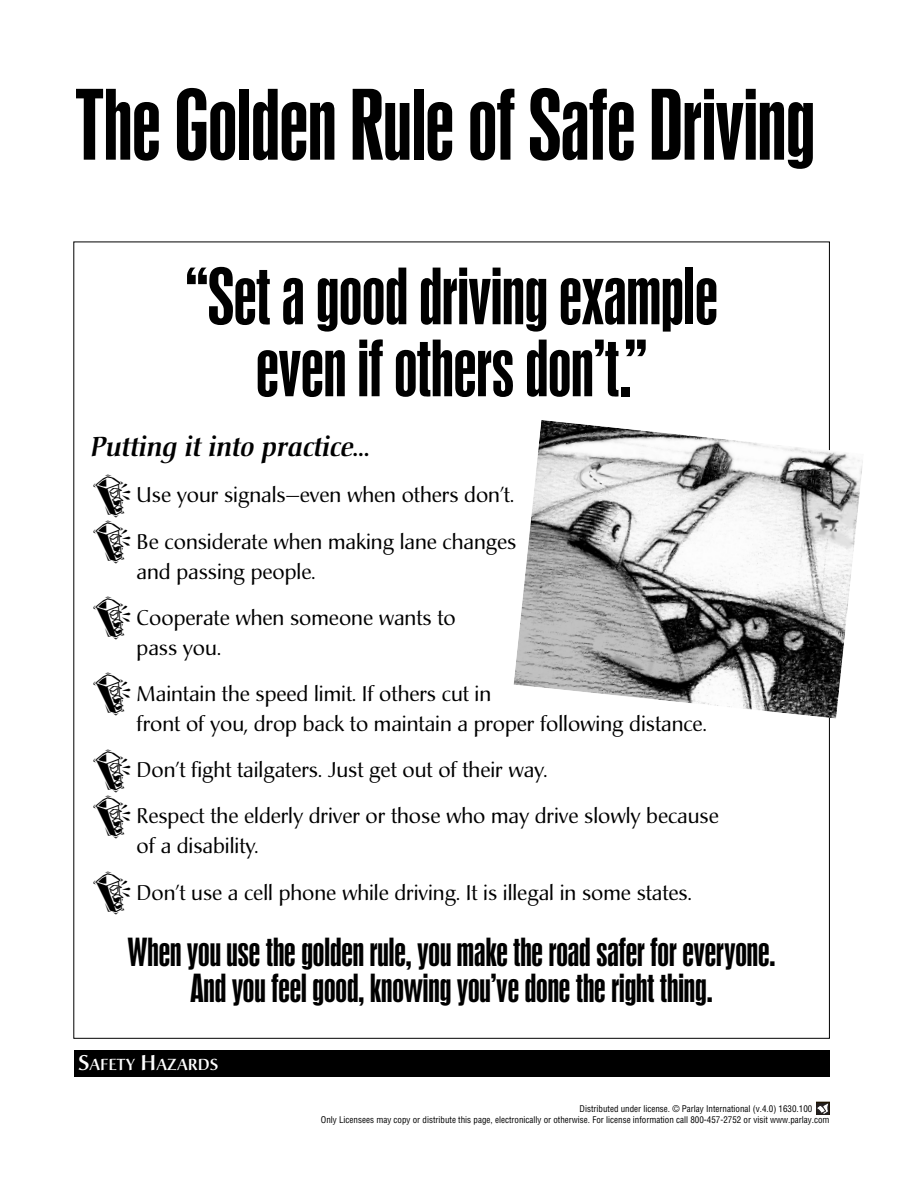
<style>
.page{position:relative;width:918px;height:1188px;background:#fff}
.page>*{position:absolute;margin:0;border:0;box-sizing:border-box;transform-origin:0 0}
.t1{font:700 90px "Hadrian";color:#000}
.t2{font:700 72px/72px "Hadrian";color:#000;text-align:center}
.t3{font:700 36px/36px "Hadrian";color:#000;text-align:center}
.t4{font:italic 500 27px "Christiana";color:#000}
.t5{font:21px/30px "Christiana";color:#000}
.t6{font:500 15.75px "Christiana";letter-spacing:.02em;color:#fff}
.t7{font:condensed 9px "Helvetica";color:#000}
.s1{font-family:"Mini Pics Art Jam";font-size:45px}
.s2{font-size:21px}
</style>
<div class="page">
<svg style="left:816px;top:1102px;width:14px;height:13px"></svg>
<div style="left:74px;top:1051px;width:756px;height:26px;background:#000"></div>
<img style="left:514px;top:420px;width:349px;height:299px">
<h1 class="t1" style="left:75px;top:85px;width:741px">The Golden Rule of Safe Driving</h1>
<h2 class="t2" style="left:185px;top:262px;width:534px">“Set a good driving example even if others don’t.”</h2>
<p class="t4" style="left:92px;top:435px;width:281px">Putting it into practice...</p>
<p class="t5" style="left:92px;top:482px;width:424px"><span class="s1">N</span> Use your signals—even when others don’t.</p>
<p class="t5" style="left:137px;top:528px;width:381px;text-indent:-45px"><span class="s1">N</span> Be considerate when making lane changes and passing people.</p>
<p class="t5" style="left:137px;top:605px;width:321px;text-indent:-45px"><span class="s1">N</span> Cooperate when someone wants to pass you.</p>
<p class="t5" style="left:137px;top:681px;width:572px;text-indent:-45px"><span class="s1">N</span> Maintain the speed limit. If others cut in<br>front of you, drop back to maintain a proper following distance.</p>
<p class="t5" style="left:92px;top:749px;width:628px;line-height:46.2px"><span class="s1">N</span> Don’t fight tailgaters. Just get out of their way.<br><span class="s1">N</span> Respect the elderly driver or those who may drive slowly because</p>
<p class="t5" style="left:92px;top:825px;width:601px;line-height:46.2px;text-indent:45px">of a disability.<br><span class="s1">N</span> Don’t use a cell phone while driving. It is illegal in some states.</p>
<h3 class="t3" style="left:128px;top:935px;width:649px">When you use the golden rule, you make the road safer for everyone.<br>And you feel good, knowing you’ve done the right thing.</h3>
<p class="t6" style="left:78px;top:1058px;width:142px"><span class="s2">S</span>AFETY <span class="s2">H</span>AZARDS</p>
<p class="t7" style="left:580px;top:1106px;width:234px">Distributed under license. © Parlay International (v.4.0) 1630.100</p>
<p class="t7" style="left:321px;top:1117px;width:510px">Only Licensees may copy or distribute this page, electronically or otherwise. For license information call 800-457-2752 or visit www.parlay.com</p>
</div>
